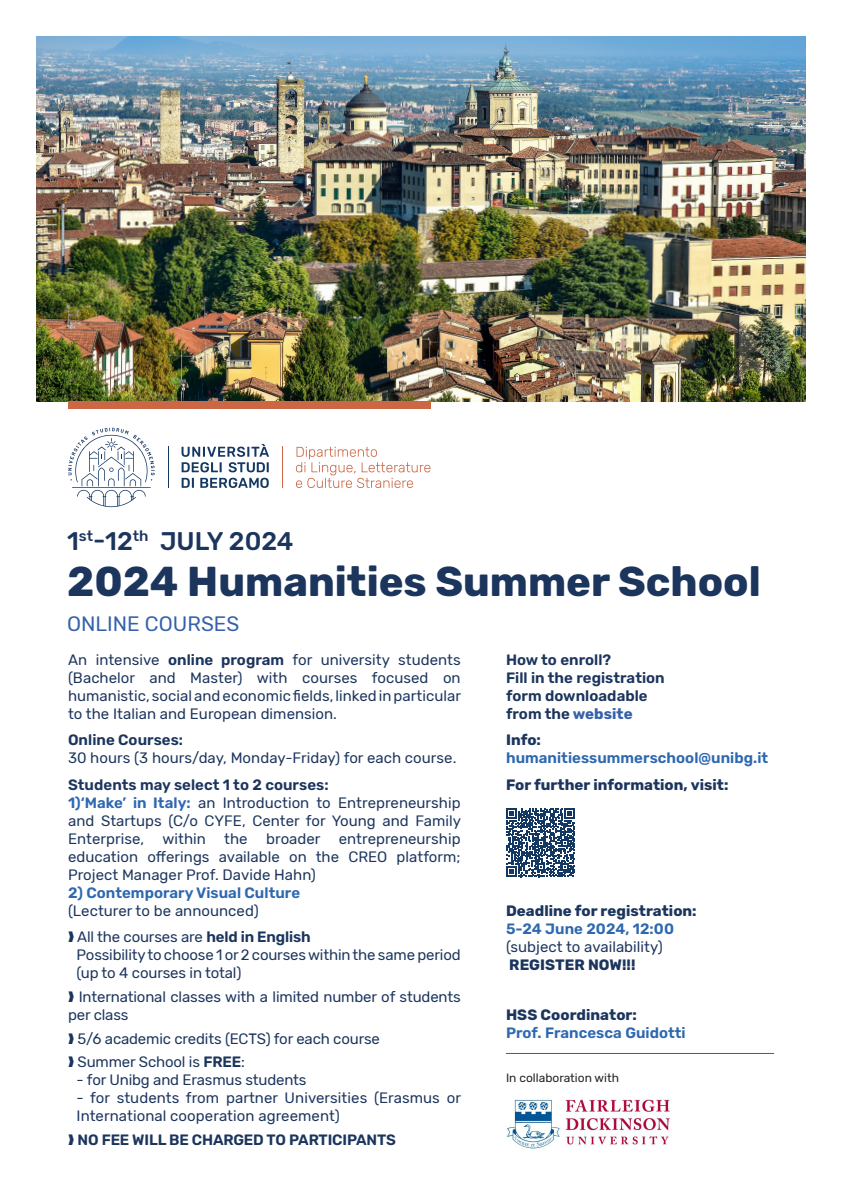
<style>
.page{position:relative;width:842px;height:1191px;background:#fff}
.page>*{position:absolute;margin:0;border:0;box-sizing:border-box;transform-origin:0 0}
.t1{font:700 41.6px "Rubik";color:#1c355d}
.t2{font:500 25.4px "Rubik";color:#1c355d}
.t3{font:20.8px "Rubik";color:#3461aa}
.t4{font:15px/18px "Rubik";letter-spacing:-.005em;color:#1c355d}
.t5{font:600 15px "Rubik";letter-spacing:.005em;color:#1c355d}
.t6{font:600 15px "Rubik";letter-spacing:.005em;color:#2d68b0}
.t7{font:700 15px "Rubik";letter-spacing:.005em;color:#1c355d}
.t8{font:12px "Rubik";color:#231f20}
.s1{font-weight:700;color:#3461aa}
.s2{font-weight:600}
.s3{font-weight:600;color:#2d68b0}
</style>
<div class="page">
<img style="left:36px;top:36px;width:770px;height:365px">
<div style="left:68px;top:401px;width:362px;height:7px;background:#cb6744"></div>
<svg style="left:296px;top:447px;width:134px;height:41px"></svg>
<svg style="left:68px;top:428px;width:87px;height:79px"></svg>
<svg style="left:182px;top:444px;width:87px;height:28px"></svg>
<svg style="left:182px;top:478px;width:12px;height:10px"></svg>
<svg style="left:200px;top:478px;width:69px;height:10px"></svg>
<hr style="left:168px;top:446px;width:1px;height:42px;background:#133862">
<hr style="left:282px;top:446px;width:1px;height:42px;background:#cb6744">
<img style="left:507px;top:1099px;width:163px;height:50px">
<svg style="left:506px;top:808px;width:69px;height:69px"></svg>
<hr style="left:506px;top:1053px;width:268px;height:1px;background:#57585a">
<p class="t2" style="left:67px;top:526px;width:228px">1<sup>st</sup>-12<sup>th</sup> JULY 2024</p>
<p class="t1" style="left:67px;top:557px;width:695px">2024 Humanities Summer School</p>
<p class="t3" style="left:67px;top:612px;width:174px">ONLINE COURSES</p>
<p class="t5" style="left:506px;top:650px;width:107px">How to enroll?</p>
<p class="t5" style="left:506px;top:668px;width:160px">Fill in the registration</p>
<p class="t5" style="left:506px;top:686px;width:143px">form downloadable</p>
<p class="t5" style="left:506px;top:704px;width:128px">from the <span class="s1">website</span></p>
<p class="t7" style="left:506px;top:731px;width:36px">Info:</p>
<p class="t6" style="left:506px;top:749px;width:264px">humanitiessummerschool@unibg.it</p>
<p class="t7" style="left:506px;top:775px;width:224px">For further information, visit:</p>
<p class="t4" style="left:68px;top:650px;width:394px;text-align:justify">An intensive <span class="s2">online program</span> for university students (Bachelor and Master) with courses focused on humanistic, social and economic fields, linked in particular to the Italian and European dimension.</p>
<p class="t5" style="left:68px;top:731px;width:117px">Online Courses:</p>
<p class="t4" style="left:68px;top:749px;width:390px">30 hours (3 hours/day, Monday-Friday) for each course.</p>
<p class="t5" style="left:68px;top:775px;width:262px">Students may select 1 to 2 courses:</p>
<p class="t4" style="left:68px;top:793px;width:395px;text-align:justify"><span class="s3">1)‘Make’ in Italy:</span> an Introduction to Entrepreneurship and Startups (C/o CYFE, Center for Young and Family Enterprise, within the broader entrepreneurship education offerings available on the CREO platform; Project Manager Prof. Davide Hahn)</p>
<p class="t6" style="left:68px;top:883px;width:234px">2) Contemporary Visual Culture</p>
<p class="t4" style="left:68px;top:901px;width:192px">(Lecturer to be announced)</p>
<p class="t4" style="left:77px;top:928px;width:235px">All the courses are <span class="s2">held in English</span></p>
<p class="t4" style="left:77px;top:946px;width:386px">Possibility to choose 1 or 2 courses within the same period (up to 4 courses in total)</p>
<p class="t4" style="left:68px;top:988px;width:394px;text-indent:11px">International classes with a limited number of students per class</p>
<p class="t4" style="left:78px;top:1029px;width:304px">5/6 academic credits (ECTS) for each course</p>
<p class="t4" style="left:78px;top:1053px;width:169px">Summer School is <span class="s2">FREE</span>:</p>
<p class="t4" style="left:77px;top:1071px;width:231px">- for Unibg and Erasmus students</p>
<p class="t4" style="left:77px;top:1089px;width:386px">- for students from partner Universities (Erasmus or<br>International cooperation agreement)</p>
<p class="t5" style="left:78px;top:1131px;width:320px">NO FEE WILL BE CHARGED TO PARTICIPANTS</p>
<p class="t7" style="left:506px;top:901px;width:192px">Deadline for registration:</p>
<p class="t6" style="left:506px;top:919px;width:169px">5-24 June 2024, 12:00</p>
<p class="t4" style="left:506px;top:937px;width:158px">(subject to availability)</p>
<p class="t7" style="left:509px;top:955px;width:128px">REGISTER NOW!!!</p>
<p class="t7" style="left:506px;top:1005px;width:132px">HSS Coordinator:</p>
<p class="t6" style="left:506px;top:1024px;width:181px">Prof. Francesca Guidotti</p>
<p class="t8" style="left:506px;top:1070px;width:114px">In collaboration with</p>
</div>
